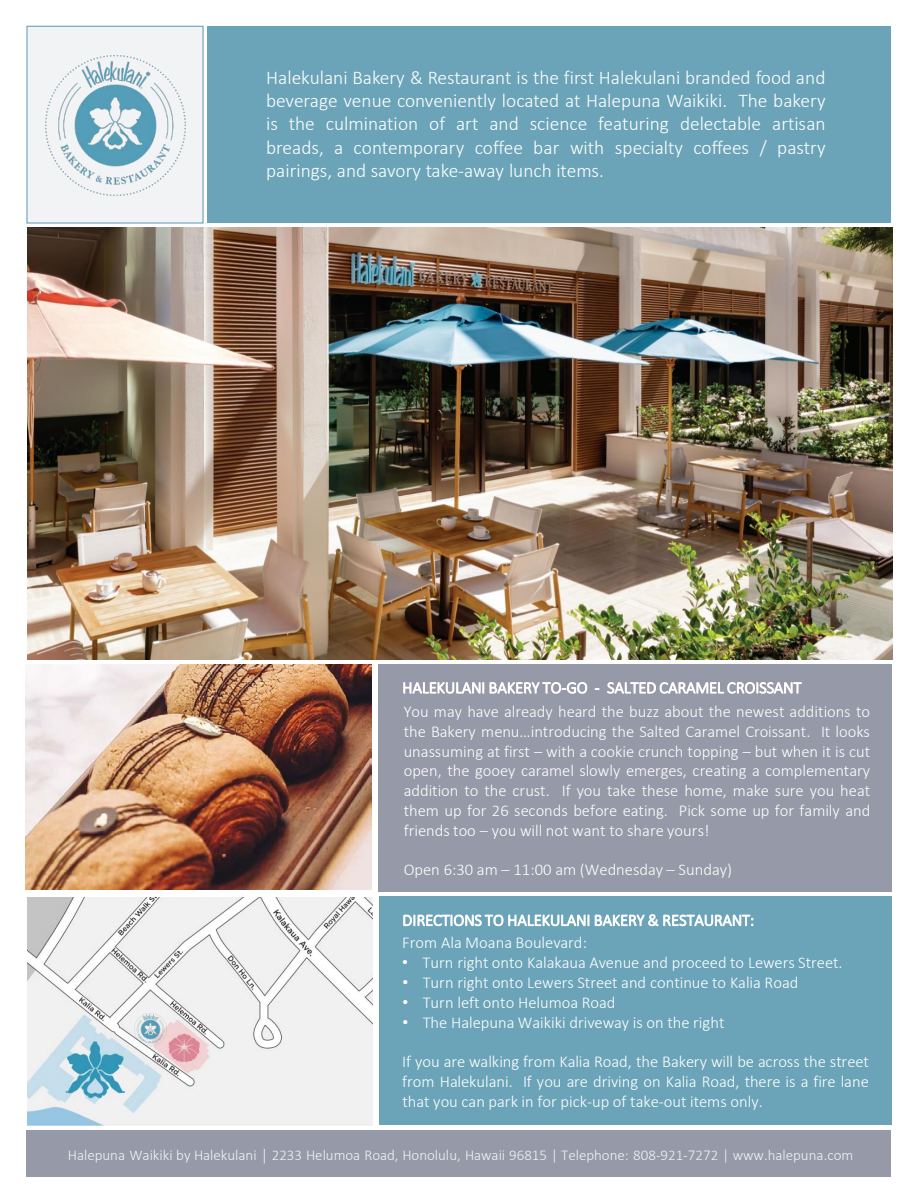
<style>
.page{position:relative;width:918px;height:1188px;background:#fff}
.page>*{position:absolute;margin:0;border:0;box-sizing:border-box;transform-origin:0 0}
.t1{font:300 19.5px/23.4px "Calibri";color:#fff;text-align:justify}
.t2{font:300 16.65px "Calibri";letter-spacing:-.005em;color:#fff}
.t3{font:300 16.5px/19.8px "Calibri";color:#fff}
.t4{font:300 15px "Calibri";color:#f2f3f4}
.s1{font-family:"Arial";font-weight:400}
</style>
<div class="page">
<div style="left:379px;top:896px;width:513px;height:228px;background:#6ba4b8"></div>
<div style="left:27px;top:26px;width:176px;height:197px;background:#f2f3f4"></div>
<div style="left:26px;top:26px;width:178px;height:198px;border:1px solid #6ba4b8"></div>
<div style="left:379px;top:664px;width:513px;height:228px;background:#9699a7"></div>
<div style="left:208px;top:26px;width:683px;height:197px;background:#6ba4b8"></div>
<img style="left:45px;top:55px;width:141px;height:141px">
<img style="left:28px;top:227px;width:864px;height:433px">
<div style="left:26px;top:1131px;width:865px;height:46px;background:#9699a7"></div>
<img style="left:26px;top:664px;width:345px;height:226px">
<img style="left:27px;top:897px;width:346px;height:229px">
<img style="left:135px;top:1013px;width:32px;height:32px">
<p class="t1" style="left:266px;top:65px;width:561px">Halekulani Bakery &amp; Restaurant is the first Halekulani branded food and beverage venue conveniently located at Halepuna Waikiki. The bakery is the culmination of art and science featuring delectable artisan breads, a contemporary coffee bar with specialty coffees / pastry pairings, and savory take-away lunch items.</p>
<p class="t2" style="left:402px;top:677px;width:401px">HALEKULANI BAKERY TO-GO - SALTED CARAMEL CROISSANT</p>
<p class="t3" style="left:404px;top:701px;width:468px;text-align:justify">You may have already heard the buzz about the newest additions to the Bakery menu…introducing the Salted Caramel Croissant. It looks unassuming at first – with a cookie crunch topping – but when it is cut open, the gooey caramel slowly emerges, creating a complementary addition to the crust. If you take these home, make sure you heat them up for 26 seconds before eating. Pick some up for family and friends too – you will not want to share yours!</p>
<p class="t2" style="left:404px;top:860px;width:330px">Open 6:30 am – 11:00 am (Wednesday – Sunday)</p>
<p class="t3" style="left:402px;top:909px;width:354px;line-height:22.8px">DIRECTIONS TO HALEKULANI BAKERY &amp; RESTAURANT:<br>From Ala Moana Boulevard:</p>
<p class="t3" style="left:402px;top:953px;width:442px"><span class="s1">•</span> Turn right onto Kalakaua Avenue and proceed to Lewers Street.</p>
<p class="t3" style="left:402px;top:973px;width:398px"><span class="s1">•</span> Turn right onto Lewers Street and continue to Kalia Road</p>
<p class="t3" style="left:402px;top:992px;width:215px"><span class="s1">•</span> Turn left onto Helumoa Road</p>
<p class="t3" style="left:402px;top:1012px;width:324px"><span class="s1">•</span> The Halepuna Waikiki driveway is on the right</p>
<p class="t2" style="left:402px;top:1051px;width:468px">If you are walking from Kalia Road, the Bakery will be across the street</p>
<p class="t3" style="left:402px;top:1072px;width:468px">from Halekulani. If you are driving on Kalia Road, there is a fire lane that you can park in for pick-up of take-out items only.</p>
<p class="t4" style="left:68px;top:1146px;width:787px">Halepuna Waikiki by Halekulani │ 2233 Helumoa Road, Honolulu, Hawaii 96815 | Telephone: 808-921-7272 | www.halepuna.com</p>
</div>
